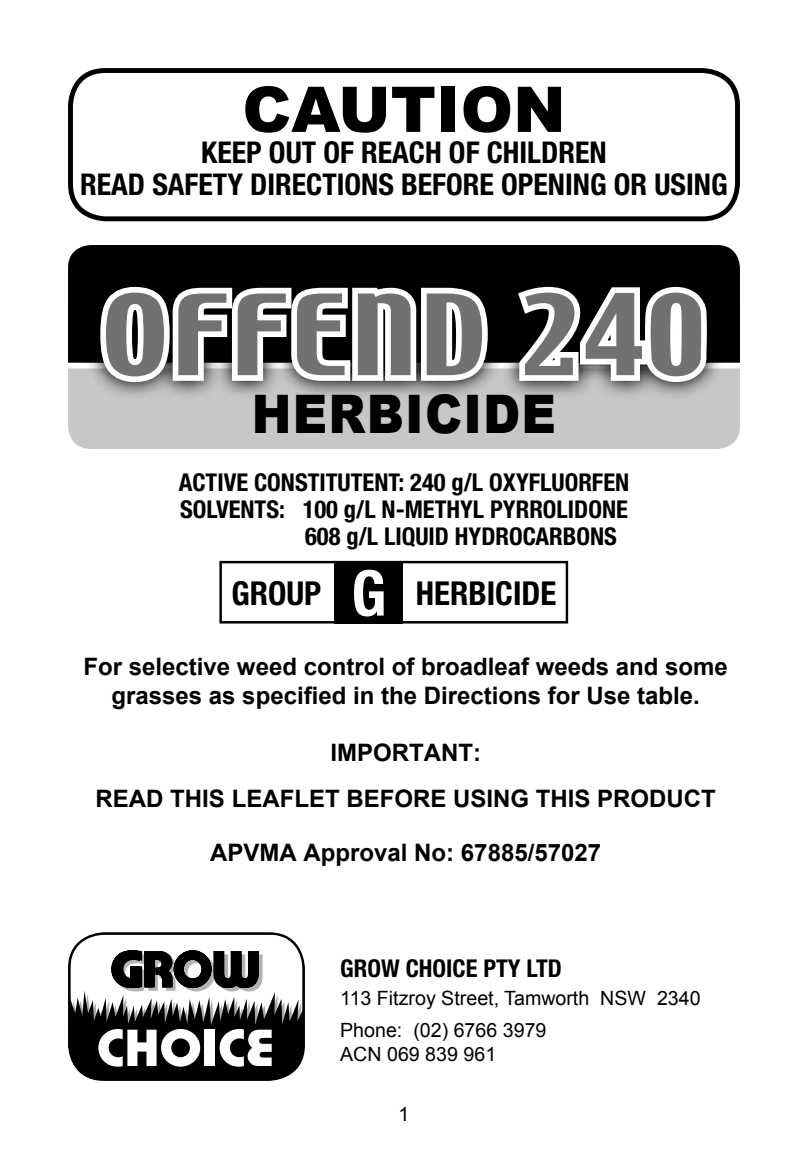
<style>
.page{position:relative;width:808px;height:1149px;background:#fff}
.page>*{position:absolute;margin:0;border:0;box-sizing:border-box;transform-origin:0 0}
.t1{font:99px "Techno";letter-spacing:.03em;color:#707172;scale:1.2 1}
.t2{font:900 63px "Arial";color:#000}
.t3{font:900 53.1px "Arial";letter-spacing:.025em;color:#000;scale:.9 1}
.t4{font:700 condensed 33px "Helvetica Neue";color:#000}
.t5{font:700 condensed 30px/31.5px "Helvetica Neue";color:#000;text-align:center}
.t6{font:700 condensed 24.6px "Helvetica Neue";color:#000}
.t7{font:700 24px/28.8px "Arial";color:#000;text-align:center}
.t8{font:19.5px/31.5px "Arial";color:#000}
.s1{font-size:63px;color:#fff}
</style>
<div class="page">
<div style="left:68px;top:68px;width:672px;height:153px;border:5px solid #000;border-radius:35px"></div>
<svg style="left:69px;top:934px;width:235px;height:145px"></svg>
<div style="left:68px;top:931px;width:237px;height:149px;border:2px solid #000;border-radius:35px"></div>
<div style="left:219px;top:560px;width:349px;height:63px;border:2px solid #000"></div>
<div style="left:334px;top:560px;width:69px;height:63px;background:#000"></div>
<div style="left:68px;top:245px;width:672px;height:109px;background:#000;border-radius:23px"></div>
<div style="left:68px;top:328px;width:672px;height:121px;background:#c6c7c8;border-radius:23px"></div>
<div style="left:68px;top:301px;width:672px;height:65px;background:#000"></div>
<div style="left:41px;top:362px;width:726px;height:6px;background:#fff"></div>
<svg style="left:82px;top:362px;width:643px;height:34px"></svg>
<svg style="left:92px;top:286px;width:404px;height:103px"></svg>
<svg style="left:511px;top:286px;width:203px;height:104px"></svg>
<h2 class="t2" style="left:242px;top:64px;width:325px">CAUTION</h2>
<p class="t5" style="left:80px;top:136px;width:649px">KEEP OUT OF REACH OF CHILDREN<br>READ SAFETY DIRECTIONS BEFORE OPENING OR USING</p>
<h1 class="t1" style="left:102px;top:268px;width:504px">OFFEND 240</h1>
<h3 class="t3" style="left:252px;top:375px;width:340px">HERBICI DE</h3>
<p class="t6" style="left:179px;top:467px;width:452px">ACTIVE CONSTITUTENT: 240 G/L OXYFLUORFEN</p>
<p class="t6" style="left:180px;top:494px;width:449px">SOLVENTS: 100 G/L N-METHYL PYRROLIDONE</p>
<p class="t6" style="left:305px;top:521px;width:313px">608 G/L LIQUID HYDROCARBONS</p>
<h3 class="t4" style="left:231px;top:573px;width:326px">GROUP <span class="s1">G</span> HERBICIDE</h3>
<p class="t7" style="left:84px;top:652px;width:646px">For selective weed control of broadleaf weeds and some grasses as specified in the Directions for Use table.</p>
<p class="t7" style="left:96px;top:730px;width:622px;line-height:45.9px">IMPORTANT:<br>READ THIS LEAFLET BEFORE USING THIS PRODUCT</p>
<p class="t7" style="left:210px;top:839px;width:392px">APVMA Approval No: 67885/57027</p>
<p class="t6" style="left:340px;top:953px;width:92px">GROW CHOICE</p>
<p class="t6" style="left:483px;top:953px;width:66px">PTY LTD</p>
<p class="t8" style="left:340px;top:982px;width:362px">113 Fitzroy Street, Tamworth NSW 2340<br>Phone: (02) 6766 3979</p>
<p class="t8" style="left:340px;top:1038px;width:158px">ACN 069 839 961</p>
<p class="t8" style="left:398px;top:1097px;width:12px">1</p>
</div>
